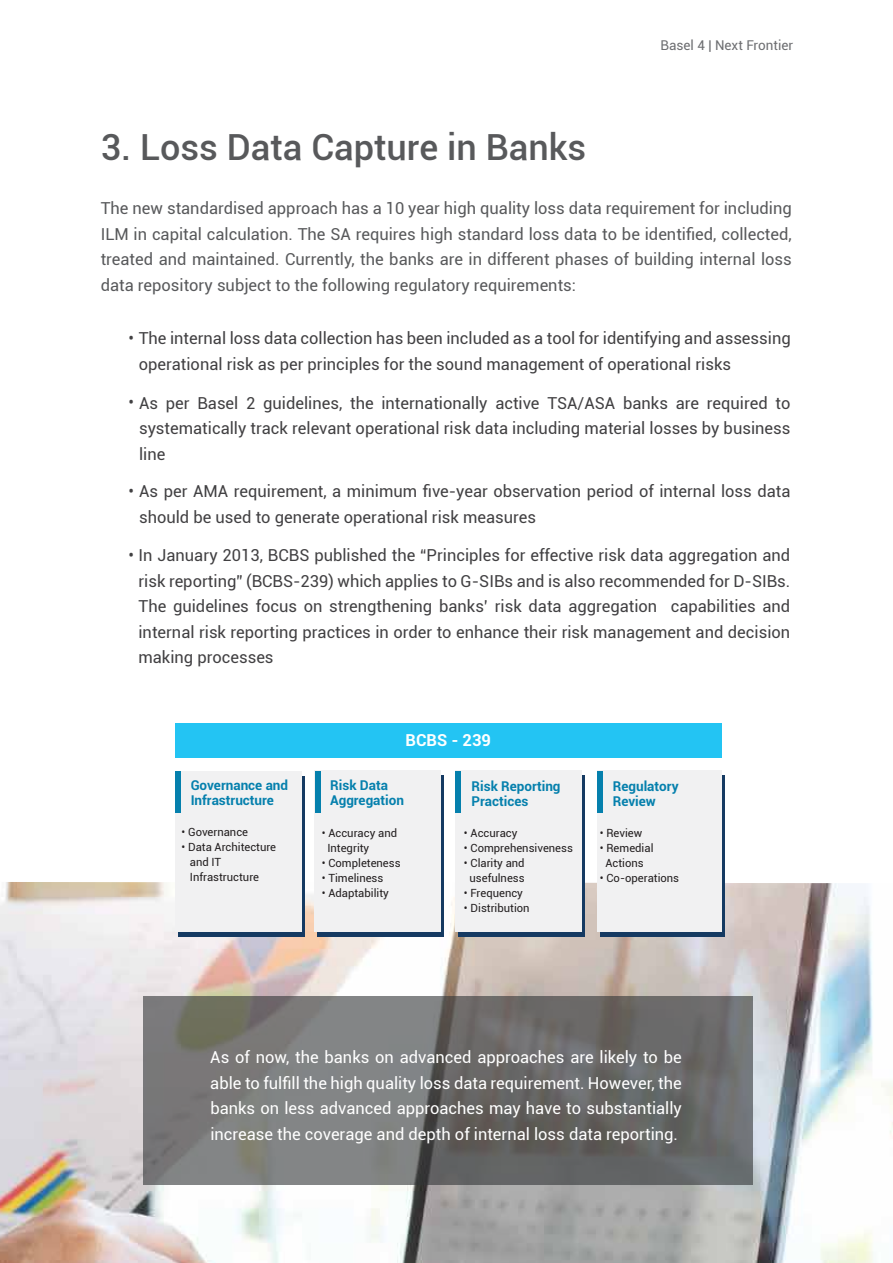
<style>
.page{position:relative;width:893px;height:1263px;background:#fff}
.page>*{position:absolute;margin:0;border:0;box-sizing:border-box;transform-origin:0 0}
.t1{font:500 36px "Roboto";color:#58595b}
.t2{font:16.5px/25.5px "Roboto";color:#414042}
.t3{font:16.5px/25.5px "Roboto";color:#58595b;text-align:justify}
.t4{font:16.5px/25.5px "Roboto";color:#fff;text-align:justify}
.t5{font:700 16.5px "Roboto";color:#fff}
.t6{font:700 13.5px/15px "Roboto";color:#0580ad}
.t7{font:13.5px "Roboto";color:#6d6e71}
.t8{font:11.25px/15px "Roboto";color:#231f20}
</style>
<div class="page">
<img style="left:0;top:882px;width:893px;height:381px">
<div style="left:178px;top:776px;width:126px;height:160px;background:linear-gradient(to right,#153a62,#153a62)"></div>
<div style="left:317px;top:775px;width:127px;height:161px;background:#153a62"></div>
<div style="left:458px;top:775px;width:127px;height:161px;background:#153a62"></div>
<div style="left:600px;top:775px;width:124px;height:161px;background:linear-gradient(to right,#153a62,#153a62)"></div>
<div style="left:175px;top:771px;width:126px;height:161px;background:#f1f1f2"></div>
<div style="left:314px;top:771px;width:127px;height:161px;background:#f1f1f2"></div>
<div style="left:455px;top:771px;width:127px;height:161px;background:#f1f1f2"></div>
<div style="left:597px;top:771px;width:124px;height:161px;background:#f1f1f2"></div>
<div style="left:175px;top:723px;width:547px;height:34px;background:#23c4f3"></div>
<div style="left:175px;top:771px;width:5px;height:42px;background:#0580ad"></div>
<div style="left:315px;top:771px;width:5px;height:42px;background:#0580ad"></div>
<div style="left:456px;top:771px;width:5px;height:42px;background:#0580ad"></div>
<div style="left:598px;top:771px;width:5px;height:42px;background:#0580ad"></div>
<svg style="left:143px;top:996px;width:610px;height:188px"></svg>
<p class="t7" style="left:660px;top:36px;width:134px">Basel 4 | Next Frontier</p>
<h1 class="t1" style="left:101px;top:122px;width:487px">3. Loss Data Capture in Banks</h1>
<p class="t3" style="left:101px;top:195px;width:692px">The new standardised approach has a 10 year high quality loss data requirement for including ILM in capital calculation. The SA requires high standard loss data to be identified, collected, treated and maintained. Currently, the banks are in different phases of building internal loss data repository subject to the following regulatory requirements:</p>
<p class="t2" style="left:139px;top:325px;width:654px;text-indent:-10px">• The internal loss data collection has been included as a tool for identifying and assessing operational risk as per principles for the sound management of operational risks</p>
<p class="t2" style="left:139px;top:389px;width:653px;text-align:justify;text-indent:-11px">• As per Basel 2 guidelines, the internationally active TSA/ASA banks are required to systematically track relevant operational risk data including material losses by business line</p>
<p class="t2" style="left:139px;top:478px;width:653px;text-indent:-11px">• As per AMA requirement, a minimum five-year observation period of internal loss data should be used to generate operational risk measures</p>
<p class="t2" style="left:138px;top:542px;width:653px;text-align:justify;text-indent:-10px">• In January 2013, BCBS published the “Principles for effective risk data aggregation and risk reporting” (BCBS-239) which applies to G-SIBs and is also recommended for D-SIBs.<br>The guidelines focus on strengthening banks’ risk data aggregation capabilities and internal risk reporting practices in order to enhance their risk management and decision making processes</p>
<p class="t5" style="left:405px;top:729px;width:87px">BCBS - 239</p>
<p class="t6" style="left:191px;top:777px;width:99px">Governance and<br>Infrastructure</p>
<p class="t6" style="left:330px;top:778px;width:75px">Risk Data<br>Aggregation</p>
<p class="t6" style="left:471px;top:778px;width:91px">Risk Reporting<br>Practices</p>
<p class="t6" style="left:613px;top:778px;width:67px">Regulatory<br>Review</p>
<p class="t8" style="left:327px;top:825px;width:71px;text-indent:-6px">• Accuracy and<br>Integrity</p>
<p class="t8" style="left:322px;top:855px;width:80px">• Completeness</p>
<p class="t8" style="left:322px;top:870px;width:63px">• Timeliness</p>
<p class="t8" style="left:322px;top:885px;width:69px">• Adaptability</p>
<p class="t8" style="left:181px;top:824px;width:68px">• Governance</p>
<p class="t8" style="left:190px;top:839px;width:88px;text-indent:-8px">• Data Architecture and IT<br>Infrastructure</p>
<p class="t8" style="left:600px;top:825px;width:44px">• Review</p>
<p class="t8" style="left:600px;top:840px;width:55px;text-align:center">• Remedial<br>Actions</p>
<p class="t8" style="left:600px;top:870px;width:81px">• Co-operations</p>
<p class="t8" style="left:464px;top:825px;width:55px">• Accuracy</p>
<p class="t8" style="left:464px;top:840px;width:110px">• Comprehensiveness</p>
<p class="t8" style="left:464px;top:855px;width:62px;text-align:center">• Clarity and usefulness</p>
<p class="t8" style="left:464px;top:885px;width:60px">• Frequency</p>
<p class="t8" style="left:464px;top:900px;width:67px">• Distribution</p>
<p class="t4" style="left:210px;top:1044px;width:473px">As of now, the banks on advanced approaches are likely to be able to fulfill the high quality loss data requirement. However, the banks on less advanced approaches may have to substantially increase the coverage and depth of internal loss data reporting.</p>
</div>
